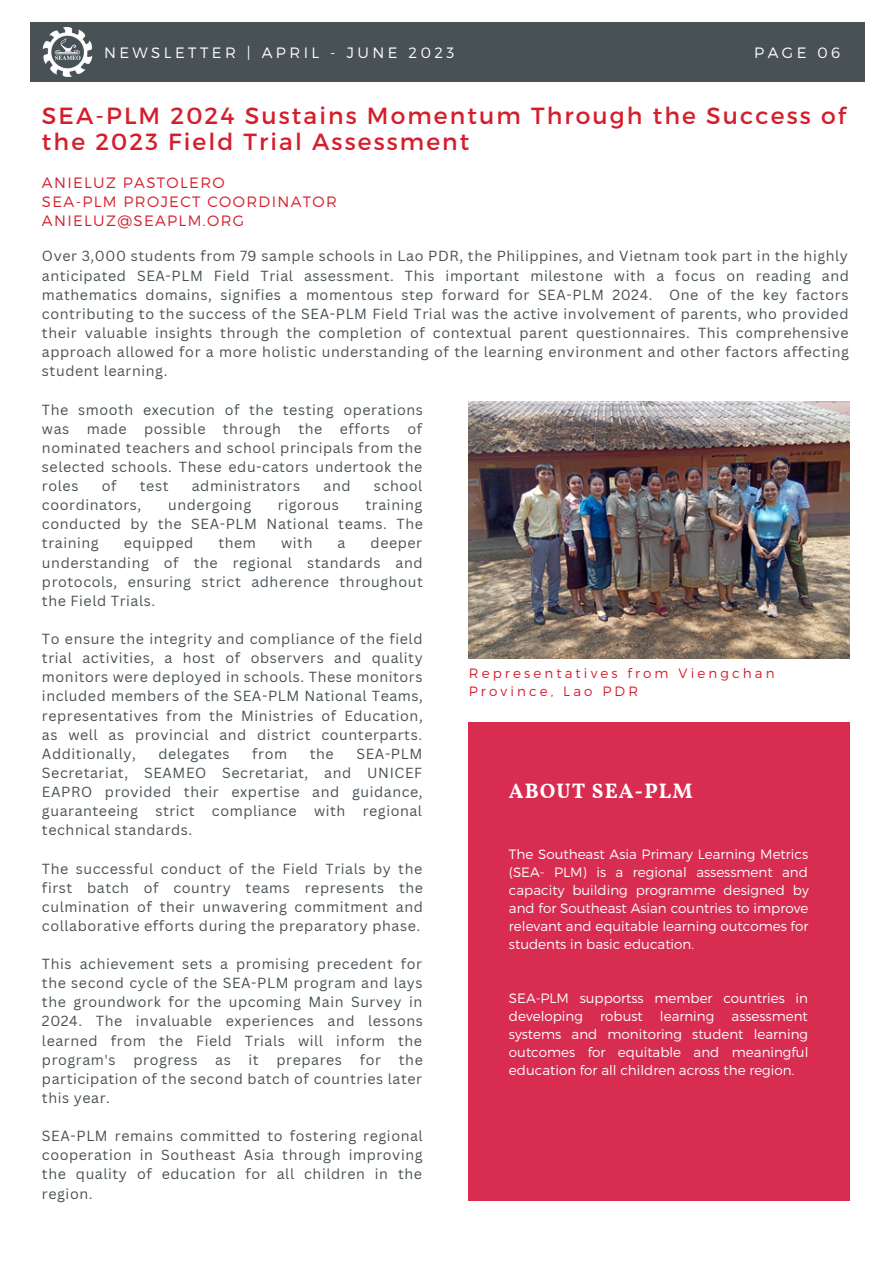
<style>
.page{position:relative;width:893px;height:1264px;background:#fff}
.page>*{position:absolute;margin:0;border:0;box-sizing:border-box;transform-origin:0 0}
.t1{font:23.4px/25.8px "Montserrat";letter-spacing:.09em;color:#d51e2c}
.t2{font:700 20.85px "Vollkorn";letter-spacing:.05em;color:#fff}
.t3{font:300 15px "Montserrat";letter-spacing:.09em;color:#d51e2c}
.t4{font:300 15px "Montserrat";letter-spacing:.23em;color:#fff}
.t5{font:300 15px "Montserrat";letter-spacing:.23em;color:#fcf2e6}
.t6{font:14.25px/19px "Canva Sans";letter-spacing:.04em;color:#485155;text-align:justify}
.t7{font:300 13.5px/18px "Montserrat";color:#fff;text-align:justify}
.t8{font:300 13.5px/18px "Montserrat";letter-spacing:.23em;color:#d51e2c}
</style>
<div class="page">
<div style="left:30px;top:23px;width:835px;height:59px;background:#485155"></div>
<img style="left:42px;top:28px;width:51px;height:48px">
<div style="left:468px;top:723px;width:381px;height:477px;background:#d82d51"></div>
<img style="left:468px;top:401px;width:381px;height:257px">
<p class="t4" style="left:104px;top:43px;width:352px">NEWSLETTER | APRIL - JUNE 2023</p>
<p class="t4" style="left:754px;top:43px;width:87px">PAGE 06</p>
<p class="t5" style="left:754px;top:45px;width:87px">PAGE 02</p>
<p class="t1" style="left:42px;top:101px;width:805px">SEA-PLM 2024 Sustains Momentum Through the Success of the 2023 Field Trial Assessment</p>
<p class="t3" style="left:42px;top:173px;width:184px">ANIELUZ PASTOLERO</p>
<p class="t3" style="left:42px;top:192px;width:296px">SEA-PLM PROJECT COORDINATOR</p>
<p class="t3" style="left:42px;top:211px;width:204px">ANIELUZ@SEAPLM.ORG</p>
<p class="t6" style="left:42px;top:246px;width:808px">Over 3,000 students from 79 sample schools in Lao PDR, the Philippines, and Vietnam took part in the highly anticipated SEA-PLM Field Trial assessment. This important milestone with a focus on reading and mathematics domains, signifies a momentous step forward for SEA-PLM 2024. One of the key factors contributing to the success of the SEA-PLM Field Trial was the active involvement of parents, who provided their valuable insights through the completion of contextual parent questionnaires. This comprehensive approach allowed for a more holistic understanding of the learning environment and other factors affecting student learning.</p>
<p class="t6" style="left:42px;top:399px;width:382px">The smooth execution of the testing operations was made possible through the efforts of nominated teachers and school principals from the selected schools. These edu-cators undertook the roles</p>
<p class="t6" style="left:102px;top:476px;width:16px">of</p>
<p class="t6" style="left:140px;top:476px;width:30px">test</p>
<p class="t6" style="left:192px;top:476px;width:110px">administrators</p>
<p class="t6" style="left:323px;top:476px;width:29px">and</p>
<p class="t6" style="left:374px;top:476px;width:50px">school</p>
<p class="t6" style="left:42px;top:495px;width:101px">coordinators,</p>
<p class="t6" style="left:168px;top:495px;width:84px">undergoing</p>
<p class="t6" style="left:278px;top:495px;width:62px">rigorous</p>
<p class="t6" style="left:42px;top:495px;width:382px;text-indent:323px">training conducted by the SEA-PLM National teams. The training</p>
<p class="t6" style="left:42px;top:533px;width:382px;text-indent:328px">deeper understanding of the regional standards and protocols, ensuring strict adherence throughout the Field Trials.</p>
<p class="t6" style="left:42px;top:629px;width:382px">To ensure the integrity and compliance of the field trial activities, a host of observers and quality monitors were deployed in schools. These monitors included members of the SEA-PLM National Teams, representatives from the Ministries of Education, as well as provincial and district counterparts.<br>Additionally,</p>
<p class="t6" style="left:124px;top:533px;width:71px">equipped</p>
<p class="t6" style="left:218px;top:533px;width:39px">them</p>
<p class="t6" style="left:281px;top:533px;width:33px">with</p>
<p class="t6" style="left:337px;top:533px;width:9px">a</p>
<p class="t6" style="left:158px;top:743px;width:73px">delegates</p>
<p class="t6" style="left:252px;top:743px;width:36px">from</p>
<p class="t6" style="left:310px;top:743px;width:25px">the</p>
<p class="t6" style="left:42px;top:743px;width:382px;text-indent:314px">SEA-PLM Secretariat, SEAMEO Secretariat, and UNICEF EAPRO provided their expertise and guidance, guaranteeing strict compliance with regional technical standards.</p>
<p class="t6" style="left:42px;top:858px;width:382px">The successful conduct of the Field Trials by the first batch of country teams represents the culmination of their unwavering commitment and collaborative efforts during the preparatory phase.</p>
<p class="t6" style="left:42px;top:954px;width:382px">This achievement sets a promising precedent for the second cycle of the SEA-PLM program and lays the groundwork for the upcoming Main Survey in 2024. The invaluable experiences and lessons learned from the Field Trials will inform the program's progress as it prepares for the participation of the second batch of countries later this year.</p>
<p class="t6" style="left:42px;top:1126px;width:382px">SEA-PLM remains committed to fostering regional cooperation in Southeast Asia through improving the quality of education for all children in the region.</p>
<p class="t8" style="left:469px;top:663px;width:307px">Representatives from Viengchan<br>Province, Lao PDR</p>
<p class="t2" style="left:509px;top:777px;width:185px">ABOUT SEA-PLM</p>
<p class="t7" style="left:509px;top:844px;width:301px">The Southeast Asia Primary Learning Metrics (SEA- PLM) is a regional assessment and capacity building programme designed by and for Southeast Asian countries to improve relevant and equitable learning outcomes for students in basic education.</p>
<p class="t7" style="left:509px;top:988px;width:300px">SEA-PLM supportss member countries in developing</p>
<p class="t7" style="left:600px;top:1006px;width:44px">robust</p>
<p class="t7" style="left:660px;top:1006px;width:56px">learning</p>
<p class="t7" style="left:509px;top:1006px;width:301px;text-indent:222px">assessment systems and monitoring student learning outcomes for equitable and meaningful education for all children across the region.</p>
</div>
